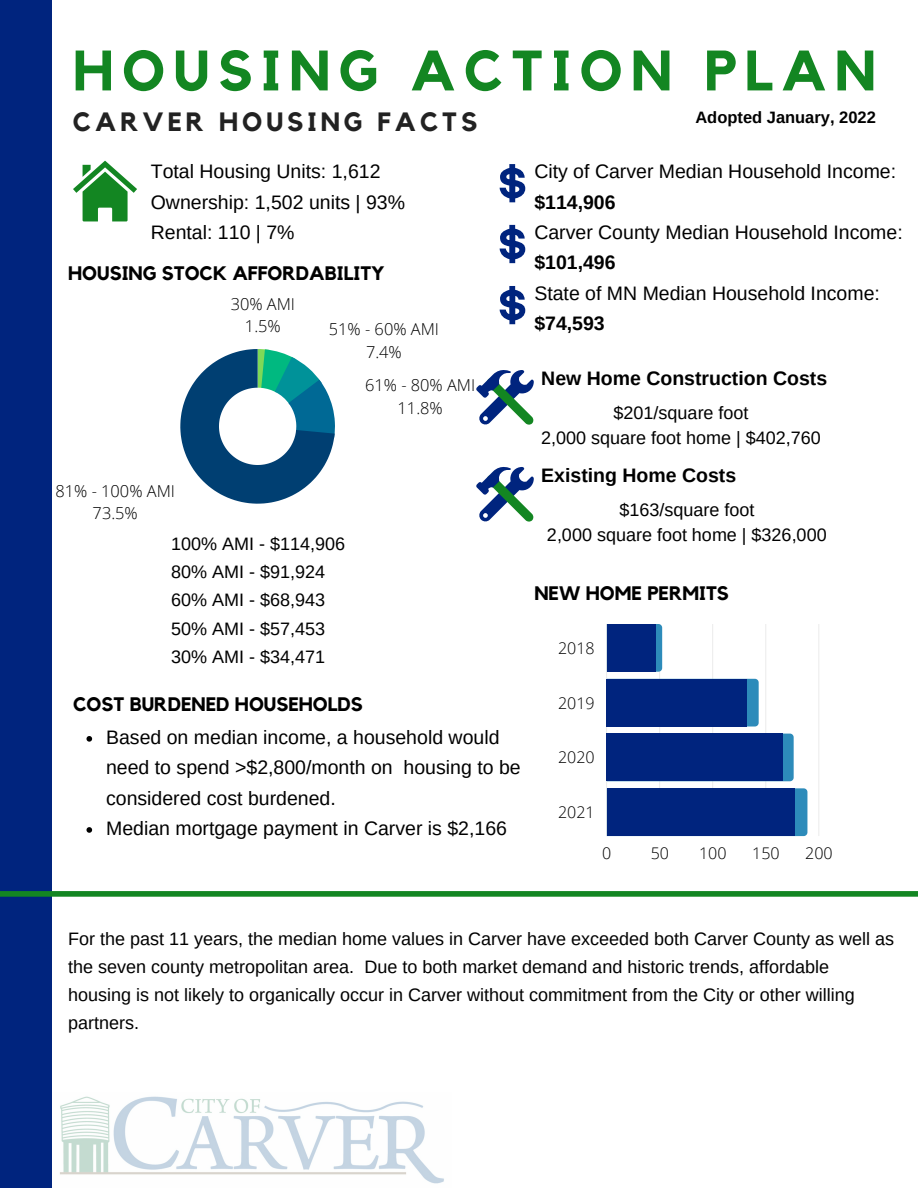
<style>
.page{position:relative;width:918px;height:1188px;background:#fff}
.page>*{position:absolute;margin:0;border:0;box-sizing:border-box;transform-origin:0 0}
.t1{font:700 56.25px "Kollektif";letter-spacing:.15em;color:#138622}
.t2{font:700 26.4px "Kollektif";letter-spacing:.15em;color:#222}
.t3{font:19.5px/30.3px "Arimo";color:#000}
.t4{font:700 19.5px "Kollektif";color:#000}
.t5{font:700 19.5px "Arimo";color:#000}
.t6{font:18px/28.2px "Arimo";color:#000}
.t7{font:700 16.5px "Arimo";color:#000}
.t8{font:300 16.35px "Open Sans";color:#000}
.t9{font:300 16.05px "Open Sans";color:#000}
.s1{font-weight:700}
</style>
<div class="page">
<div style="left:0;top:0;width:52px;height:1188px;background:#00247e"></div>
<img style="left:60px;top:1096px;width:384px;height:88px">
<svg style="left:73px;top:161px;width:64px;height:60px"></svg>
<svg style="left:180px;top:349px;width:155px;height:155px"></svg>
<svg style="left:500px;top:164px;width:25px;height:38px"></svg>
<svg style="left:476px;top:370px;width:58px;height:55px"></svg>
<svg style="left:476px;top:467px;width:58px;height:55px"></svg>
<hr style="left:607px;top:624px;width:1px;height:212px;background:#000">
<hr style="left:660px;top:624px;width:1px;height:212px;background:#000">
<hr style="left:713px;top:624px;width:1px;height:212px;background:#000">
<hr style="left:766px;top:624px;width:1px;height:212px;background:#000">
<hr style="left:819px;top:624px;width:1px;height:212px;background:#000">
<svg style="left:656px;top:624px;width:6px;height:48px"></svg>
<svg style="left:747px;top:679px;width:12px;height:48px"></svg>
<svg style="left:783px;top:734px;width:11px;height:47px"></svg>
<svg style="left:795px;top:788px;width:12px;height:48px"></svg>
<div style="left:607px;top:624px;width:49px;height:48px;background:#00247e"></div>
<div style="left:607px;top:679px;width:140px;height:48px;background:#00247e"></div>
<div style="left:607px;top:734px;width:176px;height:47px;background:#00247e"></div>
<div style="left:607px;top:788px;width:188px;height:48px;background:#00247e"></div>
<svg style="left:86px;top:736px;width:6px;height:6px"></svg>
<svg style="left:86px;top:827px;width:6px;height:6px"></svg>
<div style="left:0;top:891px;width:918px;height:6px;background:#138622"></div>
<svg style="left:500px;top:225px;width:25px;height:38px"></svg>
<svg style="left:500px;top:286px;width:25px;height:38px"></svg>
<p class="t1" style="left:73px;top:45px;width:804px">HOUSING ACTION PLAN</p>
<p class="t2" style="left:73px;top:110px;width:406px">CARVER HOUSING FACTS</p>
<p class="t3" style="left:151px;top:156px;width:231px">Total Housing Units: 1,612</p>
<p class="t3" style="left:151px;top:187px;width:256px">Ownership: 1,502 units | 93%</p>
<p class="t3" style="left:151px;top:217px;width:145px">Rental: 110 | 7%</p>
<p class="t4" style="left:68px;top:264px;width:318px">HOUSING STOCK AFFORDABILITY</p>
<p class="t7" style="left:695px;top:108px;width:182px">Adopted January, 2022</p>
<p class="t3" style="left:534px;top:156px;width:363px">City of Carver Median Household Income: <span class="s1">$114,906</span></p>
<p class="t3" style="left:534px;top:217px;width:370px">Carver County Median Household Income: <span class="s1">$101,496</span></p>
<p class="t3" style="left:534px;top:278px;width:347px">State of MN Median Household Income:</p>
<p class="t5" style="left:534px;top:312px;width:72px">$74,593</p>
<p class="t5" style="left:541px;top:367px;width:287px">New Home Construction Costs</p>
<p class="t6" style="left:614px;top:399px;width:137px">$201/square foot</p>
<p class="t6" style="left:541px;top:423px;width:281px">2,000 square foot home | $402,760</p>
<p class="t5" style="left:541px;top:464px;width:196px">Existing Home Costs</p>
<p class="t6" style="left:619px;top:496px;width:137px">$163/square foot</p>
<p class="t6" style="left:547px;top:520px;width:281px">2,000 square foot home | $326,000</p>
<p class="t8" style="left:231px;top:292px;width:66px">30% AMI</p>
<p class="t8" style="left:245px;top:315px;width:37px">1.5%</p>
<p class="t8" style="left:329px;top:318px;width:112px">51% - 60% AMI</p>
<p class="t8" style="left:366px;top:340px;width:37px">7.4%</p>
<p class="t8" style="left:365px;top:373px;width:112px">61% - 80% AMI</p>
<p class="t8" style="left:398px;top:396px;width:47px">11.8%</p>
<p class="t8" style="left:56px;top:479px;width:121px">81% - 100% AMI</p>
<p class="t8" style="left:93px;top:502px;width:47px">73.5%</p>
<p class="t6" style="left:171px;top:530px;width:175px">100% AMI - $114,906</p>
<p class="t6" style="left:171px;top:558px;width:155px">80% AMI - $91,924</p>
<p class="t6" style="left:171px;top:586px;width:155px">60% AMI - $68,943</p>
<p class="t6" style="left:171px;top:614px;width:155px">50% AMI - $57,453</p>
<p class="t6" style="left:171px;top:642px;width:155px">30% AMI - $34,471</p>
<p class="t4" style="left:534px;top:584px;width:196px">NEW HOME PERMITS</p>
<p class="t9" style="left:558px;top:637px;width:38px">2018</p>
<p class="t4" style="left:73px;top:695px;width:291px">COST BURDENED HOUSEHOLDS</p>
<p class="t3" style="left:106px;top:722px;width:416px">Based on median income, a household would need to spend &gt;$2,800/month on housing to be considered cost burdened.</p>
<p class="t3" style="left:106px;top:813px;width:402px">Median mortgage payment in Carver is $2,166</p>
<p class="t9" style="left:558px;top:691px;width:38px">2019</p>
<p class="t9" style="left:558px;top:746px;width:38px">2020</p>
<p class="t9" style="left:558px;top:801px;width:38px">2021</p>
<p class="t9" style="left:602px;top:842px;width:11px">0</p>
<p class="t9" style="left:651px;top:842px;width:20px">50</p>
<p class="t9" style="left:699px;top:842px;width:29px">100</p>
<p class="t9" style="left:752px;top:842px;width:29px">150</p>
<p class="t9" style="left:805px;top:842px;width:29px">200</p>
<p class="t6" style="left:68px;top:924px;width:827px">For the past 11 years, the median home values in Carver have exceeded both Carver County as well as the seven county metropolitan area. Due to both market demand and historic trends, affordable housing is not likely to organically occur in Carver without commitment from the City or other willing partners.</p>
</div>
